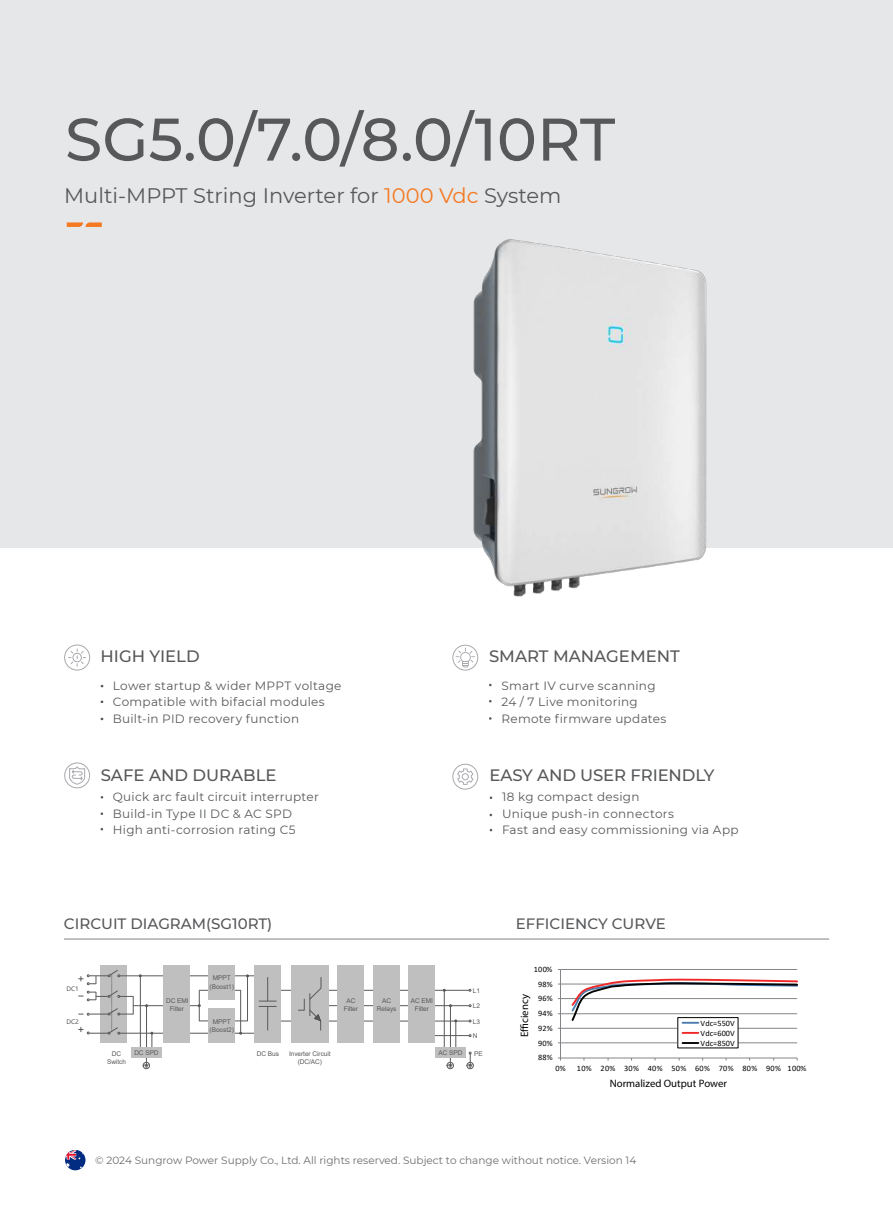
<style>
.page{position:relative;width:893px;height:1212px;background:#fff}
.page>*{position:absolute;margin:0;border:0;box-sizing:border-box;transform-origin:0 0}
.t1{font:500 60px "Montserrat";color:#57585a}
.t2{font:21px "Montserrat";color:#57585a}
.t3{font:500 16.5px "Montserrat";color:#57585a}
.t4{font:500 15px "Montserrat";color:#57585a}
.t5{font:12px/16.5px "Montserrat";letter-spacing:.025em;color:#57585a}
.t6{font:800 10.8px "Helvetica Neue LT Std";color:#030303}
.t7{font:10.5px "Montserrat";color:#6c6d70}
.t8{font:8.25px/10.1px "Calibri";letter-spacing:.03em;color:#030303;text-align:justify}
.t9{font:6.45px/8.4px "Arial";letter-spacing:-.01em;color:#595959;text-align:center}
.t10{font:6.15px "Microsoft Ya Hei";letter-spacing:-.015em;color:#595959}
.s1{color:#f47921}
</style>
<div class="page">
<svg style="left:65px;top:1150px;width:21px;height:20px"></svg>
<svg style="left:65px;top:1150px;width:19px;height:18px"></svg>
<div style="left:0;top:0;width:893px;height:548px;background:#e6e7e9"></div>
<hr style="left:429px;top:1035px;width:40px;height:1px;background:#595959">
<hr style="left:324px;top:1005px;width:145px;height:1px;background:#595959">
<div style="left:101px;top:965px;width:26px;height:77px;background:#bfbfbf"></div>
<hr style="left:268px;top:990px;width:201px;height:1px;background:#595959">
<hr style="left:271px;top:1021px;width:198px;height:1px;background:#595959">
<div style="left:338px;top:965px;width:26px;height:77px;background:#bfbfbf"></div>
<div style="left:374px;top:965px;width:26px;height:77px;background:#bfbfbf"></div>
<div style="left:409px;top:965px;width:26px;height:77px;background:#bfbfbf"></div>
<div style="left:291px;top:965px;width:38px;height:77px;background:#bfbfbf"></div>
<div style="left:467px;top:1062px;width:7px;height:7px;border:1px solid #595959;border-radius:50%"></div>
<svg style="left:468px;top:1052px;width:4px;height:16px"></svg>
<svg style="left:298px;top:977px;width:24px;height:53px"></svg>
<hr style="left:120px;top:975px;width:143px;height:1px;background:#595959">
<hr style="left:120px;top:1033px;width:139px;height:1px;background:#595959">
<div style="left:255px;top:965px;width:26px;height:77px;background:#bfbfbf"></div>
<svg style="left:259px;top:977px;width:18px;height:53px"></svg>
<hr style="left:240px;top:990px;width:1px;height:43px;background:#595959">
<hr style="left:247px;top:976px;width:1px;height:45px;background:#595959">
<hr style="left:450px;top:1006px;width:1px;height:43px;background:#595959">
<div style="left:447px;top:1062px;width:7px;height:7px;border:1px solid #595959;border-radius:50%"></div>
<hr style="left:444px;top:990px;width:1px;height:57px;background:#595959">
<div style="left:435px;top:1047px;width:31px;height:11px;background:#bfbfbf"></div>
<svg style="left:448px;top:1020px;width:9px;height:48px"></svg>
<div style="left:143px;top:1062px;width:7px;height:7px;border:1px solid #595959;border-radius:50%"></div>
<div style="left:131px;top:1047px;width:31px;height:11px;background:#bfbfbf"></div>
<hr style="left:133px;top:1005px;width:66px;height:1px;background:#595959">
<hr style="left:199px;top:990px;width:1px;height:31px;background:#595959">
<hr style="left:199px;top:990px;width:42px;height:1px;background:#595959">
<hr style="left:199px;top:1021px;width:49px;height:1px;background:#595959">
<div style="left:163px;top:965px;width:27px;height:77px;background:#bfbfbf"></div>
<div style="left:209px;top:965px;width:26px;height:34px;background:#bfbfbf"></div>
<div style="left:209px;top:1008px;width:26px;height:34px;background:#bfbfbf"></div>
<svg style="left:78px;top:969px;width:75px;height:99px"></svg>
<hr style="left:64px;top:939px;width:765px;height:1px;background:#808285">
<img style="left:473px;top:239px;width:234px;height:358px">
<svg style="left:68px;top:648px;width:19px;height:19px"></svg>
<div style="left:64px;top:644px;width:26px;height:26px;border:1px solid #a8a9ad;border-radius:50%"></div>
<div style="left:452px;top:645px;width:26px;height:25px;border:1px solid #a8a9ad;border-radius:50%"></div>
<svg style="left:456px;top:648px;width:19px;height:19px"></svg>
<div style="left:64px;top:762px;width:26px;height:26px;border:1px solid #a8a9ad;border-radius:50%"></div>
<svg style="left:69px;top:766px;width:17px;height:19px"></svg>
<div style="left:452px;top:764px;width:26px;height:25px;border:1px solid #a8a9ad;border-radius:50%"></div>
<svg style="left:457px;top:768px;width:16px;height:17px"></svg>
<hr style="left:560px;top:969px;width:237px;height:1px;background:#838588">
<hr style="left:560px;top:984px;width:237px;height:1px;background:#838588">
<hr style="left:560px;top:998px;width:237px;height:1px;background:#838588">
<hr style="left:560px;top:1013px;width:237px;height:1px;background:#838588">
<hr style="left:560px;top:1028px;width:237px;height:1px;background:#838588">
<hr style="left:560px;top:1042px;width:237px;height:1px;background:#838588">
<hr style="left:560px;top:969px;width:1px;height:89px;background:#838588">
<hr style="left:560px;top:1058px;width:237px;height:1px;background:#838588">
<div style="left:678px;top:1017px;width:60px;height:31px;background:#fff"></div>
<svg style="left:570px;top:978px;width:227px;height:46px"></svg>
<svg style="left:682px;top:1031px;width:18px;height:3px"></svg>
<svg style="left:682px;top:1042px;width:18px;height:2px"></svg>
<svg style="left:67px;top:222px;width:35px;height:5px"></svg>
<h1 class="t1" style="left:65px;top:97px;width:552px">SG5.0/7.0/8.0/10RT</h1>
<h2 class="t2" style="left:64px;top:181px;width:499px">Multi-MPPT String Inverter for <span class="s1">1000 Vdc</span> System</h2>
<h3 class="t3" style="left:101px;top:645px;width:101px">HIGH YIELD</h3>
<h3 class="t3" style="left:489px;top:645px;width:192px">SMART MANAGEMENT</h3>
<p class="t5" style="left:113px;top:677px;width:230px">Lower startup &amp; wider MPPT voltage<br>Compatible with bifacial modules<br>Built-in PID recovery function</p>
<p class="t5" style="left:501px;top:677px;width:167px">Smart IV curve scanning<br>24 / 7 Live monitoring<br>Remote firmware updates</p>
<h3 class="t3" style="left:101px;top:763px;width:177px">SAFE AND DURABLE</h3>
<h3 class="t3" style="left:489px;top:763px;width:227px">EASY AND USER FRIENDLY</h3>
<p class="t5" style="left:113px;top:788px;width:208px">Quick arc fault circuit interrupter<br>Build-in Type II DC &amp; AC SPD<br>High anti-corrosion rating C5</p>
<p class="t5" style="left:502px;top:788px;width:238px">18 kg compact design<br>Unique push-in connectors<br>Fast and easy commissioning via App</p>
<p class="t4" style="left:64px;top:913px;width:210px">CIRCUIT DIAGRAM(SG10RT)</p>
<p class="t4" style="left:516px;top:913px;width:151px">EFFICIENCY CURVE</p>
<p class="t8" style="left:534px;top:964px;width:20px">100%</p>
<p class="t9" style="left:213px;top:974px;width:19px">MPPT</p>
<p class="t10" style="left:67px;top:984px;width:14px">DC1</p>
<p class="t9" style="left:210px;top:982px;width:26px">(Boost1)</p>
<p class="t10" style="left:67px;top:1017px;width:14px">DC2</p>
<p class="t9" style="left:166px;top:996px;width:24px">DC EMI<br>Filter</p>
<p class="t9" style="left:210px;top:1017px;width:26px">MPPT (Boost2)</p>
<p class="t9" style="left:473px;top:986px;width:9px">L1</p>
<p class="t9" style="left:344px;top:996px;width:16px">AC<br>Filter</p>
<p class="t9" style="left:377px;top:996px;width:21px">AC<br>Relays</p>
<p class="t9" style="left:411px;top:996px;width:24px">AC EMI<br>Filter</p>
<p class="t9" style="left:473px;top:1002px;width:9px">L2</p>
<p class="t9" style="left:473px;top:1017px;width:9px">L3</p>
<p class="t9" style="left:473px;top:1031px;width:6px">N</p>
<p class="t9" style="left:134px;top:1048px;width:26px">DC SPD</p>
<p class="t9" style="left:438px;top:1048px;width:25px">AC SPD</p>
<p class="t9" style="left:107px;top:1049px;width:20px">DC<br>Switch</p>
<p class="t9" style="left:257px;top:1049px;width:24px">DC Bus</p>
<p class="t9" style="left:289px;top:1049px;width:43px">Inverter Circuit (DC/AC)</p>
<p class="t9" style="left:474px;top:1049px;width:10px">PE</p>
<p class="t8" style="left:538px;top:979px;width:16px">98%</p>
<p class="t6" style="left:518px;top:1037px;width:44px;rotate:-90deg">E ciency</p>
<p class="t8" style="left:538px;top:993px;width:16px">96%</p>
<p class="t8" style="left:538px;top:1008px;width:16px">94%</p>
<p class="t8" style="left:711px;top:1017px;width:36px">Vdc=550V Vdc=600V Vdc=850V</p>
<p class="t8" style="left:700px;top:1018px;width:36px">Vdc=550V Vdc=600V Vdc=850V</p>
<p class="t6" style="left:610px;top:1077px;width:119px">Normalized Output Power</p>
<p class="t8" style="left:538px;top:1023px;width:16px">92%</p>
<p class="t8" style="left:538px;top:1038px;width:16px">90%</p>
<p class="t8" style="left:538px;top:1052px;width:16px">88%</p>
<p class="t8" style="left:555px;top:1063px;width:12px">0%</p>
<p class="t8" style="left:577px;top:1063px;width:231px">10% 20% 30% 40% 50% 60% 70% 80% 90% 100%</p>
<p class="t7" style="left:95px;top:1153px;width:543px">© 2024 Sungrow Power Supply Co., Ltd. All rights reserved. Subject to change without notice. Version 14</p>
</div>
